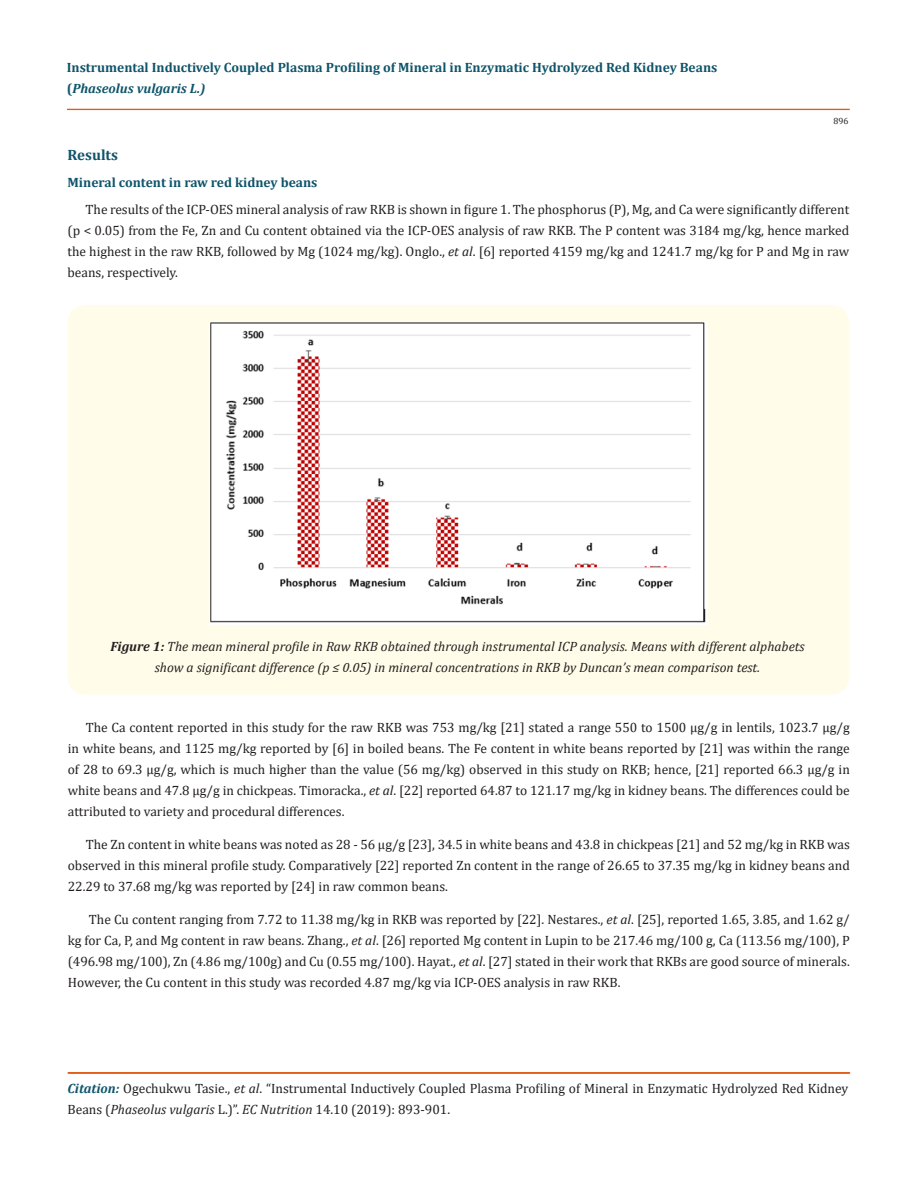
<style>
.page{position:relative;width:917px;height:1188px;background:#fff}
.page>*{position:absolute;margin:0;border:0;box-sizing:border-box;transform-origin:0 0}
._24-OS-Table-caption{font:700 15px "Cambria";color:#0e546a}
.t1{font:13.5px/21px "Cambria";color:#231f20;text-align:justify}
.t2{font:italic 13.5px/21px "Cambria";color:#231f20;text-align:center}
.List_Paragraph{font:700 13.5px "Cambria";color:#0e546a}
.t3{font:italic 700 13.5px "Cambria";color:#0e546a}
.t4{font:9px "Cambria";color:#231f20}
.s1{font-style:normal}
.s2{font-style:italic}
.s3{font-weight:700}
.s4{font-weight:700;font-style:italic;color:#0e546a}
</style>
<div class="page">
<div style="left:67px;top:109px;width:782px;height:1px;border:1px solid #e05d1a"></div>
<div style="left:68px;top:1073px;width:781px;height:1px;border:1px solid #e05d1a"></div>
<div style="left:68px;top:305px;width:781px;height:390px;background:#fffde9;border-radius:18px"></div>
<img style="left:210px;top:321px;width:497px;height:303px">
<p class="List_Paragraph" style="left:67px;top:58px;width:652px">Instrumental Inductively Coupled Plasma Profiling of Mineral in Enzymatic Hydrolyzed Red Kidney Beans</p>
<p class="t3" style="left:67px;top:79px;width:140px"><span class="s1">(</span>Phaseolus vulgaris L.)</p>
<p class="t4" style="left:833px;top:115px;width:16px">896</p>
<p class="_24-OS-Table-caption" style="left:68px;top:144px;width:52px">Results</p>
<p class="List_Paragraph" style="left:68px;top:173px;width:251px">Mineral content in raw red kidney beans</p>
<p class="t1" style="left:68px;top:199px;width:783px;text-indent:18px">The results of the ICP-OES mineral analysis of raw RKB is shown in figure 1. The phosphorus (P), Mg, and Ca were significantly different (p &lt; 0.05) from the Fe, Zn and Cu content obtained via the ICP-OES analysis of raw RKB. The P content was 3184 mg/kg, hence marked the highest in the raw RKB, followed by Mg (1024 mg/kg). Onglo., <span class="s2">et al</span>. [6] reported 4159 mg/kg and 1241.7 mg/kg for P and Mg in raw beans, respectively.</p>
<p class="t2" style="left:110px;top:635px;width:695px"><span class="s3">Figure 1:</span> The mean mineral profile in Raw RKB obtained through instrumental ICP analysis. Means with different alphabets show a significant difference (p ≤ 0.05) in mineral concentrations in RKB by Duncan’s mean comparison test.</p>
<p class="t1" style="left:68px;top:717px;width:783px;text-indent:18px">The Ca content reported in this study for the raw RKB was 753 mg/kg [21] stated a range 550 to 1500 µg/g in lentils, 1023.7 µg/g in white beans, and 1125 mg/kg reported by [6] in boiled beans. The Fe content in white beans reported by [21] was within the range of 28 to 69.3 µg/g, which is much higher than the value (56 mg/kg) observed in this study on RKB; hence, [21] reported 66.3 µg/g in white beans and 47.8 µg/g in chickpeas. Timoracka., <span class="s2">et al</span>. [22] reported 64.87 to 121.17 mg/kg in kidney beans. The differences could be attributed to variety and procedural differences.</p>
<p class="t1" style="left:68px;top:834px;width:783px;text-indent:18px">The Zn content in white beans was noted as 28 - 56 µg/g [23], 34.5 in white beans and 43.8 in chickpeas [21] and 52 mg/kg in RKB was observed in this mineral profile study. Comparatively [22] reported Zn content in the range of 26.65 to 37.35 mg/kg in kidney beans and 22.29 to 37.68 mg/kg was reported by [24] in raw common beans.</p>
<p class="t1" style="left:68px;top:909px;width:783px;text-indent:21px">The Cu content ranging from 7.72 to 11.38 mg/kg in RKB was reported by [22]. Nestares., <span class="s2">et al</span>. [25], reported 1.65, 3.85, and 1.62 g/ kg for Ca, P, and Mg content in raw beans. Zhang., <span class="s2">et al</span>. [26] reported Mg content in Lupin to be 217.46 mg/100 g, Ca (113.56 mg/100), P (496.98 mg/100), Zn (4.86 mg/100g) and Cu (0.55 mg/100). Hayat., <span class="s2">et al</span>. [27] stated in their work that RKBs are good source of minerals.<br>However, the Cu content in this study was recorded 4.87 mg/kg via ICP-OES analysis in raw RKB.</p>
<p class="t1" style="left:68px;top:1078px;width:782px"><span class="s4">Citation:</span> Ogechukwu Tasie., <span class="s2">et al</span>. “Instrumental Inductively Coupled Plasma Profiling of Mineral in Enzymatic Hydrolyzed Red Kidney<br>Beans (<span class="s2">Phaseolus vulgaris</span> L.)”. <span class="s2">EC Nutrition</span> 14.10 (2019): 893-901.</p>
</div>
